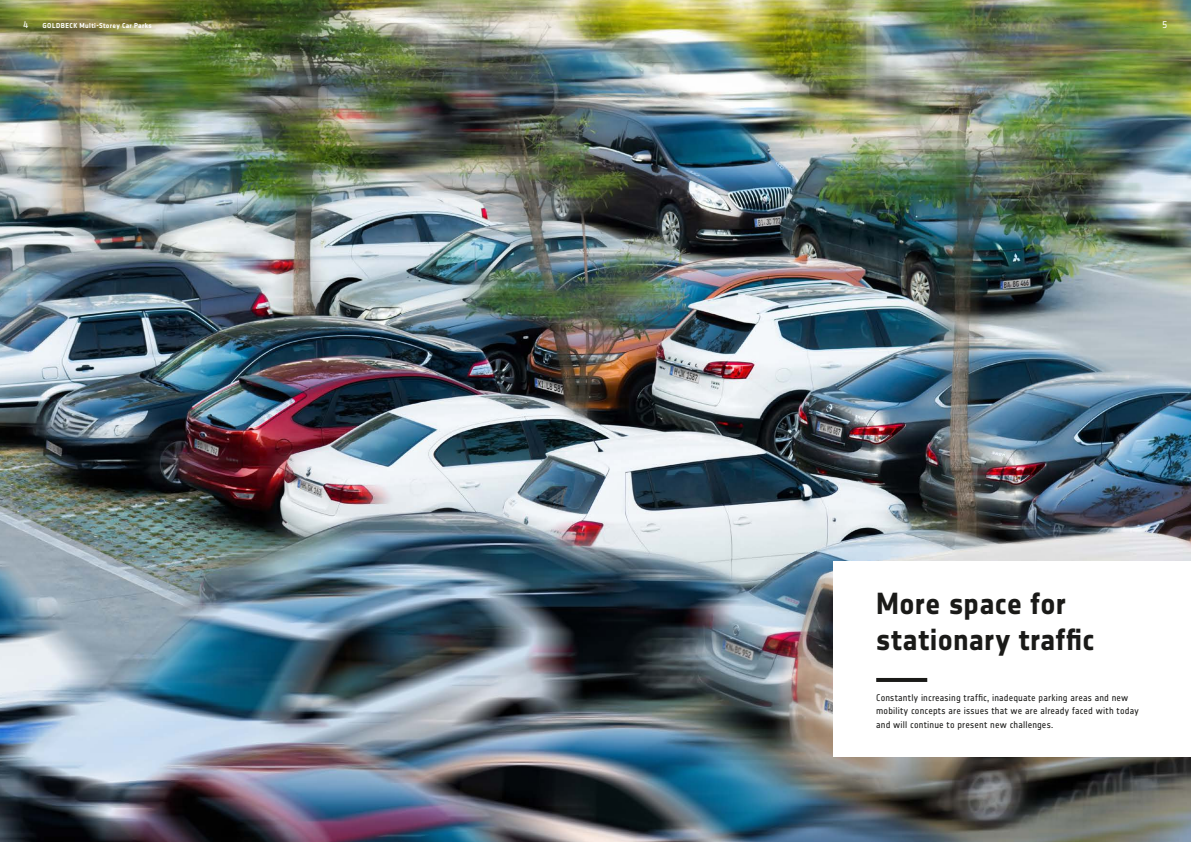
<style>
.page{position:relative;width:1191px;height:842px;background:#fff}
.page>*{position:absolute;margin:0;border:0;box-sizing:border-box;transform-origin:0 0}
.t1{font:700 30px/36px "Notes";letter-spacing:.005em;color:#1a1a18}
.t2{font:9.5px/13.3px "Notes";letter-spacing:.015em;color:#1a1a18}
.t3{font:9.5px "Notes";color:#fff}
.t4{font:700 7px "Notes";letter-spacing:.055em;color:#fff}
</style>
<div class="page">
<img style="left:0;top:0;width:1191px;height:842px">
<div style="left:833px;top:561px;width:358px;height:196px;background:#fff"></div>
<hr style="left:876px;top:678px;width:51px;height:4px;background:#1a1a18">
<p class="t3" style="left:24px;top:20px;width:6px">4</p>
<p class="t4" style="left:43px;top:22px;width:111px">GOLDBECK Multi-Storey Car Parks</p>
<p class="t3" style="left:1162px;top:20px;width:6px">5</p>
<h1 class="t1" style="left:876px;top:585px;width:219px">More space for stationary traffic</h1>
<p class="t2" style="left:876px;top:691px;width:264px">Constantly increasing traffic, inadequate parking areas and new mobility concepts are issues that we are already faced with today and will continue to present new challenges.</p>
</div>
